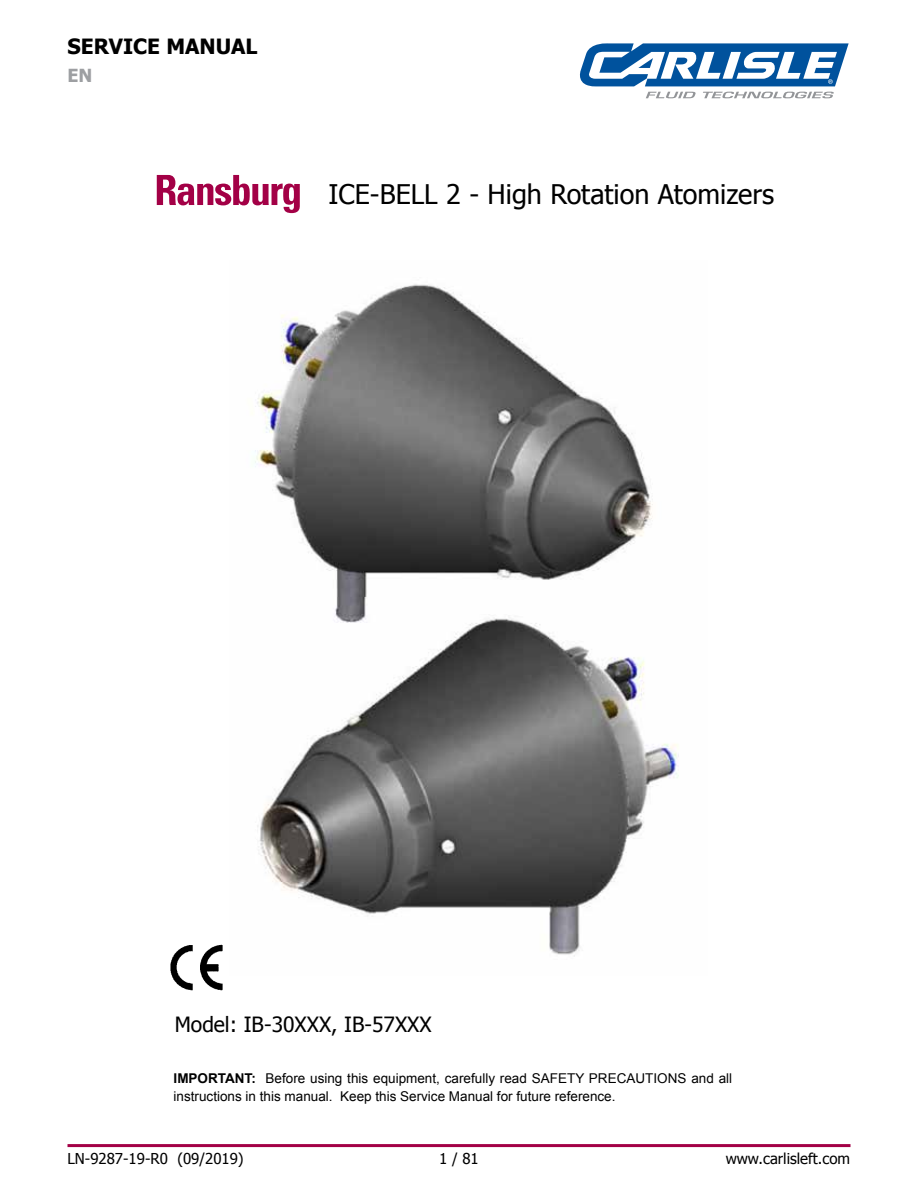
<style>
.page{position:relative;width:918px;height:1188px;background:#fff}
.page>*{position:absolute;margin:0;border:0;box-sizing:border-box;transform-origin:0 0}
.t1{font:27px "Tahoma";color:#000}
.t2{font:21px "Tahoma";color:#000}
.t3{font:700 21px "Tahoma";color:#000}
.t4{font:700 18px "Tahoma";color:#9d9fa2}
.t5{font:15px "Tahoma";color:#000}
.t6{font:13.5px/18px "Arial";color:#000}
.s1{font-weight:700}
</style>
<div class="page">
<svg style="left:157px;top:175px;width:143px;height:38px"></svg>
<img style="left:255px;top:284px;width:424px;height:673px">
<img style="left:170px;top:944px;width:53px;height:47px">
<hr style="left:68px;top:1144px;width:782px;height:3px;background:#a30046">
<svg style="left:646px;top:92px;width:50px;height:6px"></svg>
<svg style="left:703px;top:92px;width:131px;height:6px"></svg>
<svg style="left:579px;top:43px;width:270px;height:43px"></svg>
<h2 class="t3" style="left:68px;top:31px;width:192px">SERVICE MANUAL</h2>
<h3 class="t4" style="left:68px;top:63px;width:26px">EN</h3>
<h1 class="t1" style="left:329px;top:176px;width:447px">ICE-BELL 2 - High Rotation Atomizers</h1>
<h2 class="t2" style="left:175px;top:1011px;width:258px">Model: IB-30XXX, IB-57XXX</h2>
<p class="t6" style="left:174px;top:1069px;width:560px"><span class="s1">IMPORTANT:</span> Before using this equipment, carefully read SAFETY PRECAUTIONS and all instructions in this manual. Keep this Service Manual for future reference.</p>
<p class="t5" style="left:68px;top:1148px;width:178px">LN-9287-19-R0 (09/2019)</p>
<p class="t5" style="left:439px;top:1148px;width:41px">1 / 81</p>
<p class="t5" style="left:726px;top:1148px;width:126px">www.carlisleft.com</p>
</div>
